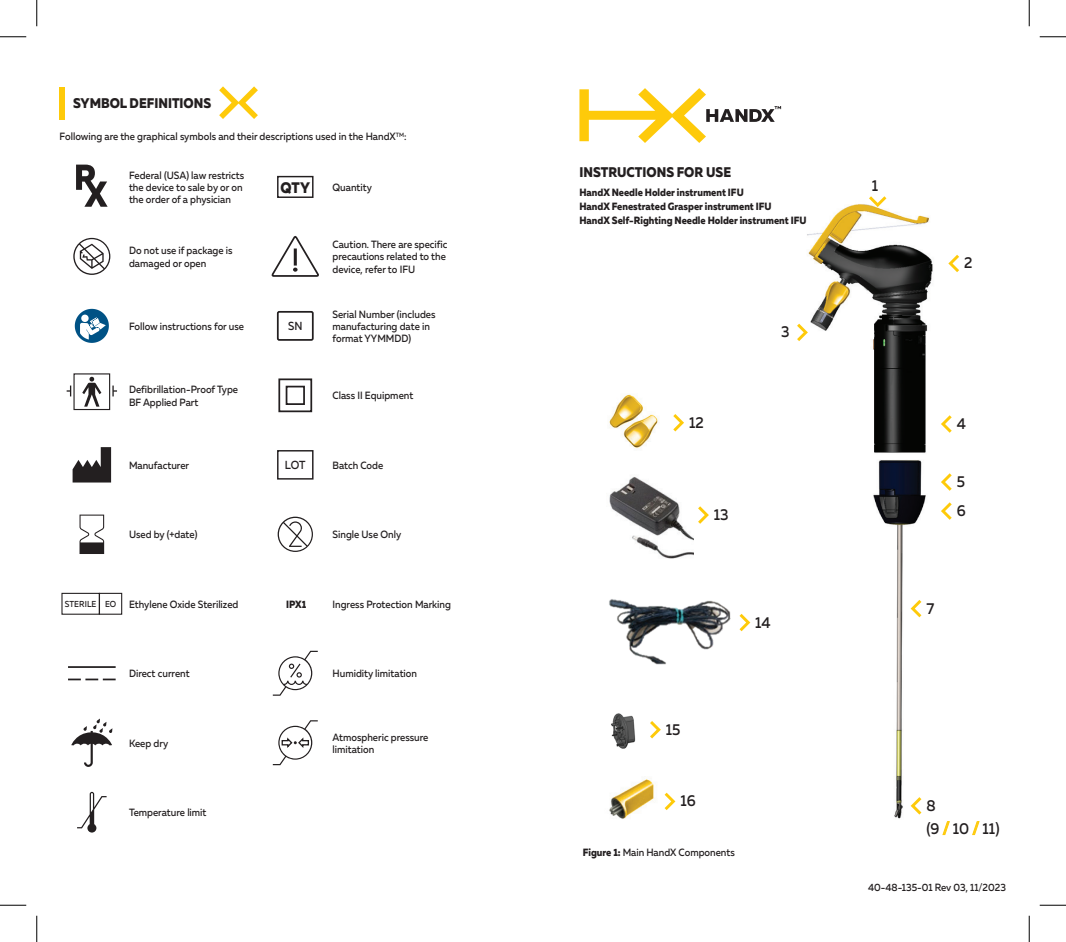
<style>
.page{position:relative;width:1066px;height:942px;background:#fff}
.page>*{position:absolute;margin:0;border:0;box-sizing:border-box;transform-origin:0 0}
.t1{font:500 15.75px/29.1px "Muller";color:#231f20;scale:.9 1}
.t2{font:800 15.22px "Muller";color:#231f20;scale:.9 1}
.t3{font:800 14px "Muller";color:#231f20;scale:.9 1}
.t4{font:500 11.72px "Muller";color:#231f20;scale:.9 1}
.t5{font:500 10.5px/12.2px "Muller";color:#231f20;scale:.9 1}
.t6{font:800 10.5px/14px "Muller";color:#231f20;scale:.9 1}
.t7{font:500 8.75px "Muller";letter-spacing:.01em;color:#231f20;scale:.9 1}
.s1{font-weight:800}
.s2{font-weight:800;color:#feca0a}
</style>
<div class="page">
<div style="left:60px;top:87px;width:5px;height:33px;background:#feca0a"></div>
<svg style="left:219px;top:86px;width:39px;height:33px"></svg>
<svg style="left:76px;top:165px;width:32px;height:42px"></svg>
<div style="left:277px;top:176px;width:36px;height:22px;border:1px solid #231f20"></div>
<svg style="left:73px;top:238px;width:37px;height:37px"></svg>
<svg style="left:271px;top:235px;width:48px;height:42px"></svg>
<hr style="left:294px;top:248px;width:3px;height:17px;background:#231f20">
<svg style="left:75px;top:309px;width:34px;height:34px"></svg>
<div style="left:277px;top:311px;width:37px;height:30px;border:2px solid #231f20"></div>
<svg style="left:82px;top:377px;width:19px;height:29px"></svg>
<div style="left:73px;top:373px;width:37px;height:37px;border:1px solid #231f20"></div>
<svg style="left:67px;top:385px;width:4px;height:11px"></svg>
<svg style="left:112px;top:385px;width:5px;height:11px"></svg>
<div style="left:278px;top:378px;width:34px;height:34px;border:2px solid #231f20"></div>
<div style="left:286px;top:386px;width:19px;height:19px;border:2px solid #231f20"></div>
<svg style="left:73px;top:447px;width:38px;height:35px"></svg>
<div style="left:277px;top:450px;width:36px;height:29px;border:1px solid #231f20"></div>
<svg style="left:80px;top:514px;width:24px;height:40px"></svg>
<svg style="left:278px;top:516px;width:35px;height:36px"></svg>
<div style="left:99px;top:593px;width:23px;height:21px;border:1px solid #231f20"></div>
<div style="left:61px;top:593px;width:39px;height:21px;border:1px solid #231f20"></div>
<hr style="left:68px;top:666px;width:48px;height:2px;background:#231f20">
<svg style="left:68px;top:678px;width:48px;height:2px"></svg>
<svg style="left:273px;top:651px;width:45px;height:44px"></svg>
<svg style="left:71px;top:718px;width:41px;height:49px"></svg>
<svg style="left:273px;top:720px;width:45px;height:45px"></svg>
<svg style="left:77px;top:792px;width:30px;height:40px"></svg>
<img style="left:873px;top:460px;width:53px;height:359px">
<img style="left:799px;top:198px;width:134px;height:255px">
<svg style="left:948px;top:255px;width:11px;height:17px"></svg>
<svg style="left:797px;top:324px;width:11px;height:17px"></svg>
<svg style="left:869px;top:196px;width:17px;height:11px"></svg>
<svg style="left:941px;top:415px;width:10px;height:18px"></svg>
<svg style="left:941px;top:473px;width:10px;height:18px"></svg>
<svg style="left:941px;top:502px;width:10px;height:18px"></svg>
<svg style="left:910px;top:600px;width:11px;height:17px"></svg>
<svg style="left:910px;top:797px;width:11px;height:17px"></svg>
<img style="left:609px;top:599px;width:122px;height:66px">
<img style="left:609px;top:477px;width:84px;height:81px">
<img style="left:609px;top:394px;width:49px;height:55px">
<img style="left:609px;top:779px;width:46px;height:40px">
<svg style="left:664px;top:792px;width:11px;height:18px"></svg>
<svg style="left:739px;top:614px;width:11px;height:17px"></svg>
<svg style="left:673px;top:414px;width:11px;height:17px"></svg>
<svg style="left:650px;top:721px;width:11px;height:17px"></svg>
<img style="left:611px;top:713px;width:25px;height:36px">
<svg style="left:698px;top:506px;width:11px;height:18px"></svg>
<svg style="left:579px;top:88px;width:202px;height:55px"></svg>
<svg style="left:0;top:36px;width:26px;height:1px"></svg>
<svg style="left:1039px;top:36px;width:27px;height:1px"></svg>
<svg style="left:0;top:905px;width:26px;height:1px"></svg>
<svg style="left:1039px;top:905px;width:27px;height:1px"></svg>
<svg style="left:36px;top:0;width:1px;height:26px"></svg>
<svg style="left:36px;top:915px;width:1px;height:27px"></svg>
<svg style="left:1029px;top:0;width:1px;height:26px"></svg>
<svg style="left:1029px;top:915px;width:1px;height:27px"></svg>
<h3 class="t3" style="left:73px;top:94px;width:155px">SYMBOL DEFINITIONS</h3>
<p class="t5" style="left:60px;top:130px;width:387px">Following are the graphical symbols and their descriptions used in the HandX<sup>TM</sup>:</p>
<p class="t5" style="left:129px;top:169px;width:130px">Federal (USA) law restricts the device to sale by or on the order of a physician</p>
<h2 class="t2" style="left:280px;top:178px;width:34px">QTY</h2>
<p class="t5" style="left:332px;top:181px;width:45px">Quantity</p>
<p class="t5" style="left:129px;top:244px;width:117px">Do not use if package is damaged or open</p>
<p class="t5" style="left:332px;top:238px;width:129px">Caution. There are specific precautions related to the device, refer to IFU</p>
<p class="t5" style="left:129px;top:320px;width:129px">Follow instructions for use</p>
<p class="t5" style="left:129px;top:383px;width:123px">Defibrillation-Proof Type</p>
<p class="t5" style="left:129px;top:396px;width:79px">BF Applied Part</p>
<p class="t5" style="left:129px;top:459px;width:68px">Manufacturer</p>
<p class="t4" style="left:288px;top:319px;width:18px">SN</p>
<p class="t4" style="left:285px;top:458px;width:24px">LOT</p>
<p class="t5" style="left:332px;top:308px;width:116px">Serial Number (includes manufacturing date in format YYMMDD(</p>
<p class="t5" style="left:332px;top:389px;width:91px">Class II Equipment</p>
<p class="t5" style="left:332px;top:459px;width:58px">Batch Code</p>
<p class="t5" style="left:129px;top:528px;width:77px">Used by +( date)</p>
<p class="t7" style="left:65px;top:598px;width:37px">STERILE</p>
<p class="t7" style="left:105px;top:598px;width:14px">EO</p>
<p class="t5" style="left:129px;top:598px;width:123px">Ethylene Oxide Sterilized</p>
<p class="t6" style="left:286px;top:597px;width:24px">IPX1</p>
<p class="t5" style="left:332px;top:528px;width:78px">Single Use Only</p>
<p class="t5" style="left:332px;top:598px;width:133px">Ingress Protection Marking</p>
<p class="t5" style="left:129px;top:667px;width:69px">Direct current</p>
<p class="t5" style="left:332px;top:667px;width:95px">Humidity limitation</p>
<p class="t5" style="left:332px;top:731px;width:108px">Atmospheric pressure</p>
<p class="t5" style="left:129px;top:737px;width:45px">Keep dry</p>
<p class="t5" style="left:332px;top:743px;width:48px">limitation</p>
<p class="t5" style="left:129px;top:806px;width:88px">Temperature limit</p>
<h3 class="t3" style="left:579px;top:164px;width:170px">INSTRUCTIONS FOR USE</h3>
<p class="t6" style="left:579px;top:186px;width:254px">HandX Needle Holder instrument IFU<br>HandX Fenestrated Grasper instrument IFU<br>HandX Self-Righting Needle Holder instrument IFU</p>
<h1 class="t1" style="left:689px;top:407px;width:18px">12</h1>
<h1 class="t1" style="left:714px;top:500px;width:18px">13</h1>
<h1 class="t1" style="left:781px;top:317px;width:11px">3</h1>
<h1 class="t1" style="left:755px;top:607px;width:19px">14</h1>
<h1 class="t1" style="left:666px;top:714px;width:18px">15</h1>
<h1 class="t1" style="left:680px;top:786px;width:18px">16</h1>
<p class="t5" style="left:583px;top:845px;width:170px"><span class="s1">Figure 1:</span> Main HandX Components</p>
<h1 class="t1" style="left:871px;top:171px;width:8px">1</h1>
<h1 class="t1" style="left:964px;top:248px;width:11px">2</h1>
<h1 class="t1" style="left:956px;top:409px;width:12px">4</h1>
<h1 class="t1" style="left:956px;top:467px;width:11px">5<br>6</h1>
<h1 class="t1" style="left:926px;top:593px;width:10px">7</h1>
<h1 class="t1" style="left:926px;top:794px;width:83px;line-height:22.2px">8<br><span class="s2">/</span>9) 10 <span class="s2">/</span> 11(</h1>
<p class="t5" style="left:868px;top:881px;width:155px">40-48-135-01 Rev 03, 11/2023</p>
</div>
